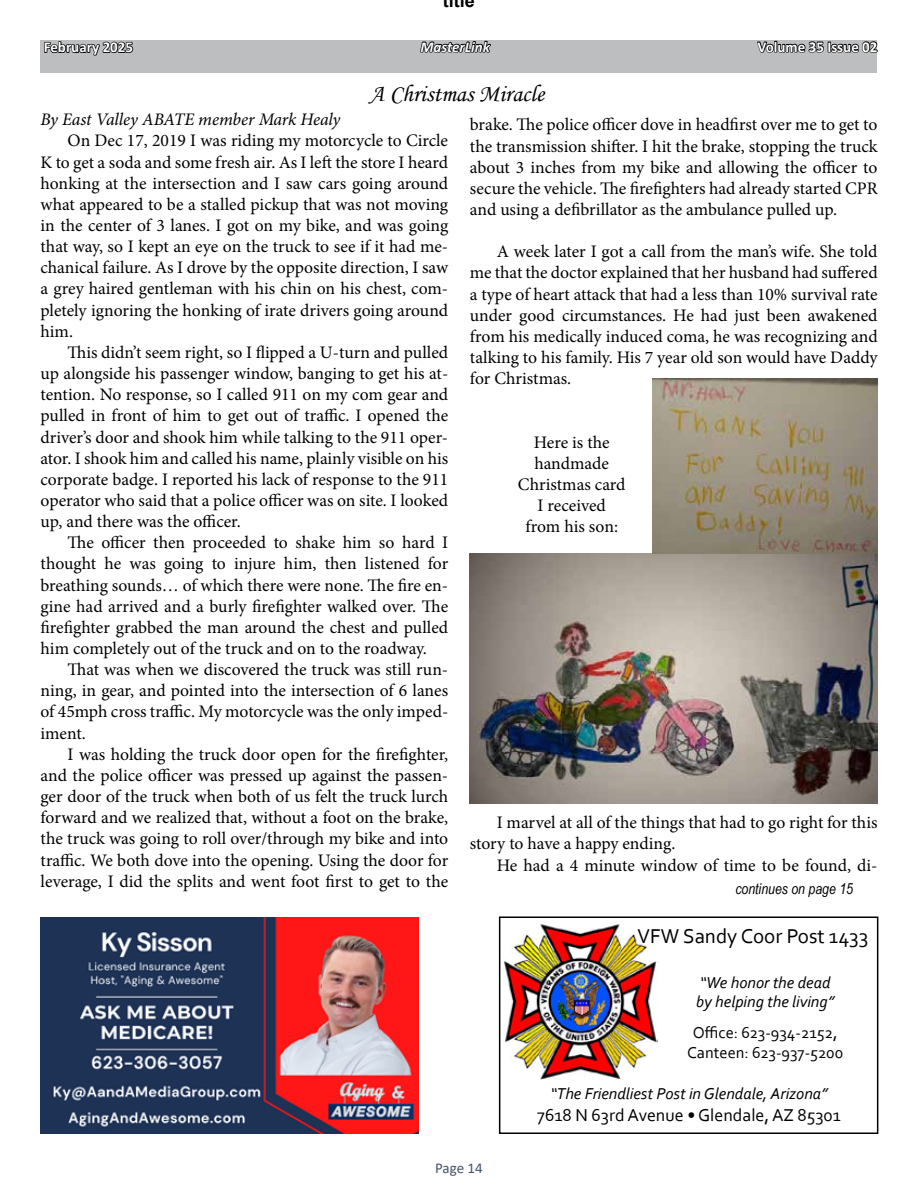
<style>
.page{position:relative;width:918px;height:1188px;background:#fff}
.page>*{position:absolute;margin:0;border:0;box-sizing:border-box;transform-origin:0 0}
.t1{font:24px "Monotype Corsiva";color:#000}
.t2{font:21px "Corbel";color:#000}
.t3{font:18px "Corbel";color:#000}
.t4{font:700 18px "Arial";color:#000}
.t5{font:17.7px/21.1px "Minion Pro";letter-spacing:-.005em;color:#000;text-align:justify}
.t6{font:italic 17.7px "Minion Pro";letter-spacing:-.01em;color:#000}
.t7{font:italic 16.5px/19.8px "Corbel";color:#000}
.t8{font:16.5px/19.8px "Corbel";color:#000;text-align:center}
.t9{font:700 15px "Calibri";color:#fff}
.t10{font:italic 15px "Arial Narrow";color:#000}
.t11{font:italic 700 15px "Calibri";color:#fff}
.t12{font:15px "Calibri";letter-spacing:-.005em;color:#44546a}
</style>
<div class="page">
<div style="left:40px;top:40px;width:838px;height:33px;background:#bcbec0"></div>
<svg style="left:44px;top:41px;width:90px;height:15px"></svg>
<svg style="left:757px;top:40px;width:121px;height:20px"></svg>
<svg style="left:420px;top:40px;width:71px;height:13px"></svg>
<img style="left:470px;top:553px;width:408px;height:251px">
<img style="left:653px;top:378px;width:225px;height:175px">
<svg style="left:498px;top:916px;width:381px;height:218px"></svg>
<img style="left:503px;top:922px;width:154px;height:157px">
<img style="left:41px;top:918px;width:378px;height:216px">
<p class="t4" style="left:443px;top:-12px;width:34px">title</p>
<p class="t9" style="left:44px;top:37px;width:91px">February 2025</p>
<p class="t11" style="left:420px;top:36px;width:71px">MasterLink</p>
<p class="t9" style="left:758px;top:36px;width:121px">Volume 35 Issue 02</p>
<h1 class="t1" style="left:370px;top:79px;width:176px">A Christmas Miracle</h1>
<p class="t6" style="left:41px;top:108px;width:301px">By East Valley ABATE member Mark Healy</p>
<p class="t5" style="left:41px;top:130px;width:409px;text-indent:27px">On Dec 17, 2019 I was riding my motorcycle to Circle K to get a soda and some fresh air. As I left the store I heard honking at the intersection and I saw cars going around what appeared to be a stalled pickup that was not moving in the center of 3 lanes. I got on my bike, and was going that way, so I kept an eye on the truck to see if it had me&shy;chanical failure. As I drove by the opposite direction, I saw a grey haired gentleman with his chin on his chest, com&shy;pletely ignoring the honking of irate drivers going around him.</p>
<p class="t5" style="left:41px;top:342px;width:409px;text-indent:27px">This didn’t seem right, so I flipped a U-turn and pulled up alongside his passenger window, banging to get his at&shy;tention. No response, so I called 911 on my com gear and pulled in front of him to get out of traffic. I opened the driver’s door and shook him while talking to the 911 oper&shy;ator. I shook him and called his name, plainly visible on his corporate badge. I reported his lack of response to the 911 operator who said that a police officer was on site. I looked up, and there was the officer.</p>
<p class="t5" style="left:41px;top:532px;width:409px;text-indent:27px">The officer then proceeded to shake him so hard I thought he was going to injure him, then listened for breathing sounds… of which there were none. The fire en&shy;gine had arrived and a burly firefighter walked over. The firefighter grabbed the man around the chest and pulled him completely out of the truck and on to the roadway.</p>
<p class="t5" style="left:41px;top:659px;width:409px;text-indent:27px">That was when we discovered the truck was still run&shy;ning, in gear, and pointed into the intersection of 6 lanes of 45mph cross traffic. My motorcycle was the only imped&shy;iment.</p>
<p class="t5" style="left:41px;top:744px;width:409px;text-indent:27px">I was holding the truck door open for the firefighter, and the police officer was pressed up against the passen&shy;ger door of the truck when both of us felt the truck lurch forward and we realized that, without a foot on the brake, the truck was going to roll over/through my bike and into traffic. We both dove into the opening. Using the door for leverage, I did the splits and went foot first to get to the</p>
<p class="t5" style="left:470px;top:114px;width:409px">brake. The police officer dove in headfirst over me to get to the transmission shifter. I hit the brake, stopping the truck about 3 inches from my bike and allowing the officer to secure the vehicle. The firefighters had already started CPR and using a defibrillator as the ambulance pulled up.</p>
<p class="t5" style="left:470px;top:241px;width:409px;text-indent:27px">A week later I got a call from the man’s wife. She told me that the doctor explained that her husband had suffered a type of heart attack that had a less than 10% survival rate under good circumstances. He had just been awakened from his medically induced coma, he was recognizing and talking to his family. His 7 year old son would have Daddy for Christmas.</p>
<p class="t5" style="left:518px;top:432px;width:109px;text-align:center">Here is the handmade<br>Christmas card<br>I received from his son:</p>
<p class="t5" style="left:470px;top:812px;width:409px;text-indent:27px">I marvel at all of the things that had to go right for this story to have a happy ending.</p>
<p class="t5" style="left:497px;top:854px;width:382px">He had a 4 minute window of time to be found, di-</p>
<p class="t10" style="left:735px;top:878px;width:119px">continues on page 15</p>
<p class="t2" style="left:638px;top:923px;width:232px">VFW Sandy Coor Post 1433</p>
<p class="t7" style="left:696px;top:972px;width:140px">“We honor the dead by helping the living”</p>
<p class="t8" style="left:687px;top:1022px;width:157px">Office: 623-934-2152,<br>Canteen: 623-937-5200</p>
<p class="t7" style="left:550px;top:1084px;width:279px">“The Friendliest Post in Glendale, Arizona”</p>
<p class="t3" style="left:537px;top:1104px;width:305px">7618 N 63rd Avenue • Glendale, AZ 85301</p>
<p class="t12" style="left:435px;top:1158px;width:49px">Page 14</p>
</div>
